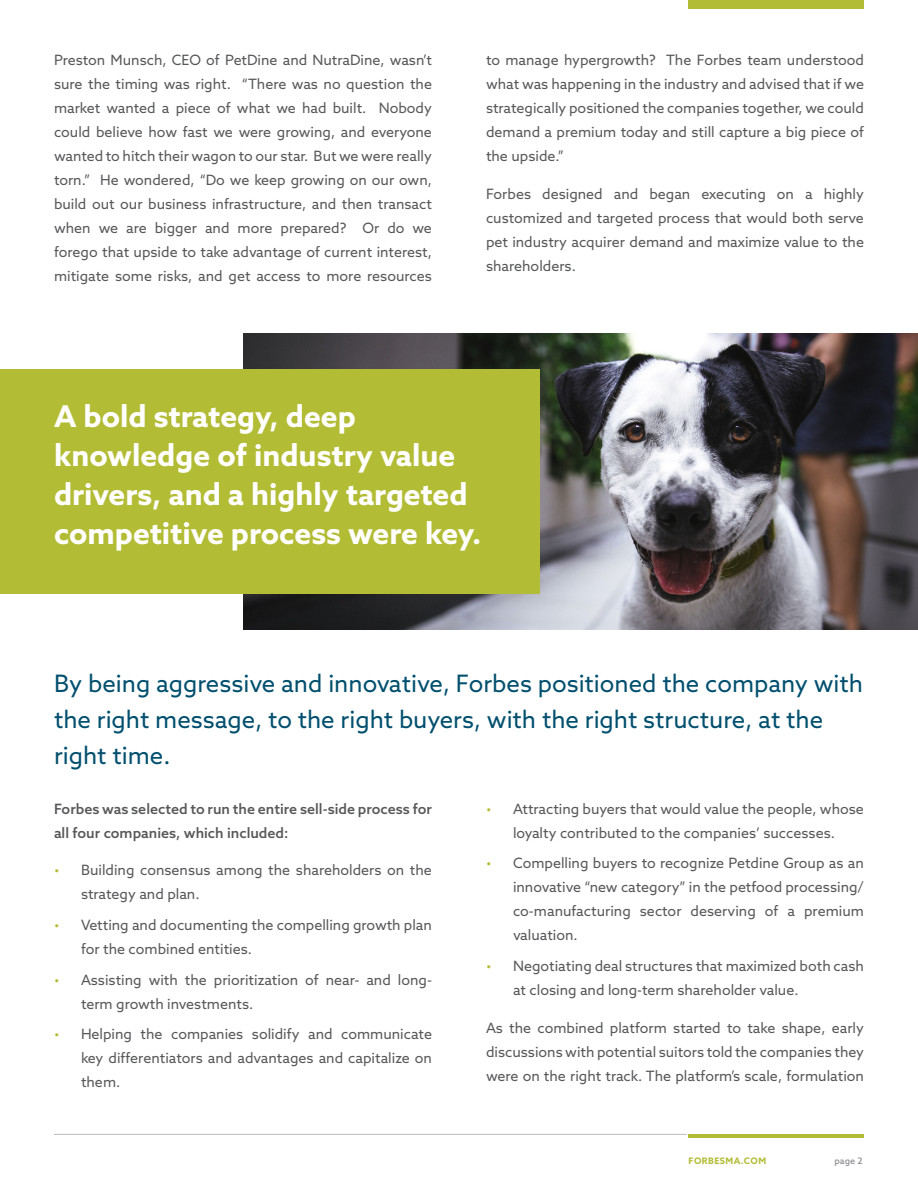
<style>
.page{position:relative;width:918px;height:1188px;background:#fff}
.page>*{position:absolute;margin:0;border:0;box-sizing:border-box;transform-origin:0 0}
.Headline{font:700 30px/39px "Azo Sans";color:#fff}
.Subheadline{font:24px/36px "Azo Sans";color:#014f6e}
.t1{font:14.25px/24px "Azo Sans";color:#57585a;text-align:justify}
.t2{font:500 14.25px/24px "Azo Sans";color:#57585a}
.t3{font:700 9px "Azo Sans";letter-spacing:.05em;color:#b3bc35}
.t4{font:500 9px "Azo Sans";color:#939598}
.s1{color:#b3bc35}
</style>
<div class="page">
<hr style="left:688px;top:1134px;width:176px;height:3px;background:#b3bc35">
<hr style="left:54px;top:1134px;width:633px;height:1px;background:#bcbdc0">
<div style="left:688px;top:0;width:176px;height:9px;background:#b3bc35"></div>
<img style="left:243px;top:334px;width:675px;height:296px">
<div style="left:0;top:370px;width:540px;height:224px;background:#b3bc35"></div>
<p class="t1" style="left:54px;top:48px;width:380px">Preston Munsch, CEO of PetDine and NutraDine, wasn’t sure the timing was right. “There was no question the market wanted a piece of what we had built. Nobody could believe how fast we were growing, and everyone wanted to hitch their wagon to our star. But we were really torn.” He wondered, “Do we keep growing on our own, build out our business infrastructure, and then transact when we are bigger and more prepared? Or do we forego that upside to take advantage of current interest, mitigate some risks, and get access to more resources</p>
<p class="t1" style="left:486px;top:48px;width:380px">to manage hypergrowth? The Forbes team understood what was happening in the industry and advised that if we strategically positioned the companies together, we could demand a premium today and still capture a big piece of the upside.”</p>
<p class="t1" style="left:486px;top:182px;width:380px">Forbes designed and began executing on a highly customized and targeted process that would both serve pet industry acquirer demand and maximize value to the shareholders.</p>
<p class="Headline" style="left:54px;top:396px;width:429px">A bold strategy, deep knowledge of industry value drivers, and a highly targeted competitive process were key.</p>
<p class="Subheadline" style="left:54px;top:665px;width:811px">By being aggressive and innovative, Forbes positioned the company with the right message, to the right buyers, with the right structure, at the right time.</p>
<p class="t2" style="left:54px;top:796px;width:380px">Forbes was selected to run the entire sell-side process for all four companies, which included:</p>
<p class="t1" style="left:81px;top:858px;width:352px;text-indent:-27px"><span class="s1">•</span> Building consensus among the shareholders on the strategy and plan.</p>
<p class="t1" style="left:81px;top:913px;width:353px;text-indent:-27px"><span class="s1">•</span> Vetting and documenting the compelling growth plan for the combined entities.</p>
<p class="t1" style="left:81px;top:967px;width:353px;text-indent:-27px"><span class="s1">•</span> Assisting with the prioritization of near- and long&shy;term growth investments.</p>
<p class="t1" style="left:81px;top:1022px;width:353px;text-indent:-27px"><span class="s1">•</span> Helping the companies solidify and communicate key differentiators and advantages and capitalize on them.</p>
<p class="t1" style="left:486px;top:796px;width:379px;text-align:center"><span class="s1">•</span> Attracting buyers that would value the people, whose loyalty contributed to the companies’ successes.</p>
<p class="t1" style="left:513px;top:851px;width:353px;text-indent:-27px"><span class="s1">•</span> Compelling buyers to recognize Petdine Group as an innovative “new category” in the petfood processing/ co-manufacturing sector deserving of a premium valuation.</p>
<p class="t1" style="left:513px;top:954px;width:353px;text-indent:-27px"><span class="s1">•</span> Negotiating deal structures that maximized both cash at closing and long-term shareholder value.</p>
<p class="t1" style="left:486px;top:1015px;width:380px">As the combined platform started to take shape, early discussions with potential suitors told the companies they were on the right track. The platform’s scale, formulation</p>
<p class="t3" style="left:688px;top:1155px;width:79px">FORBESMA.COM</p>
<p class="t4" style="left:835px;top:1155px;width:29px">page 2</p>
</div>
